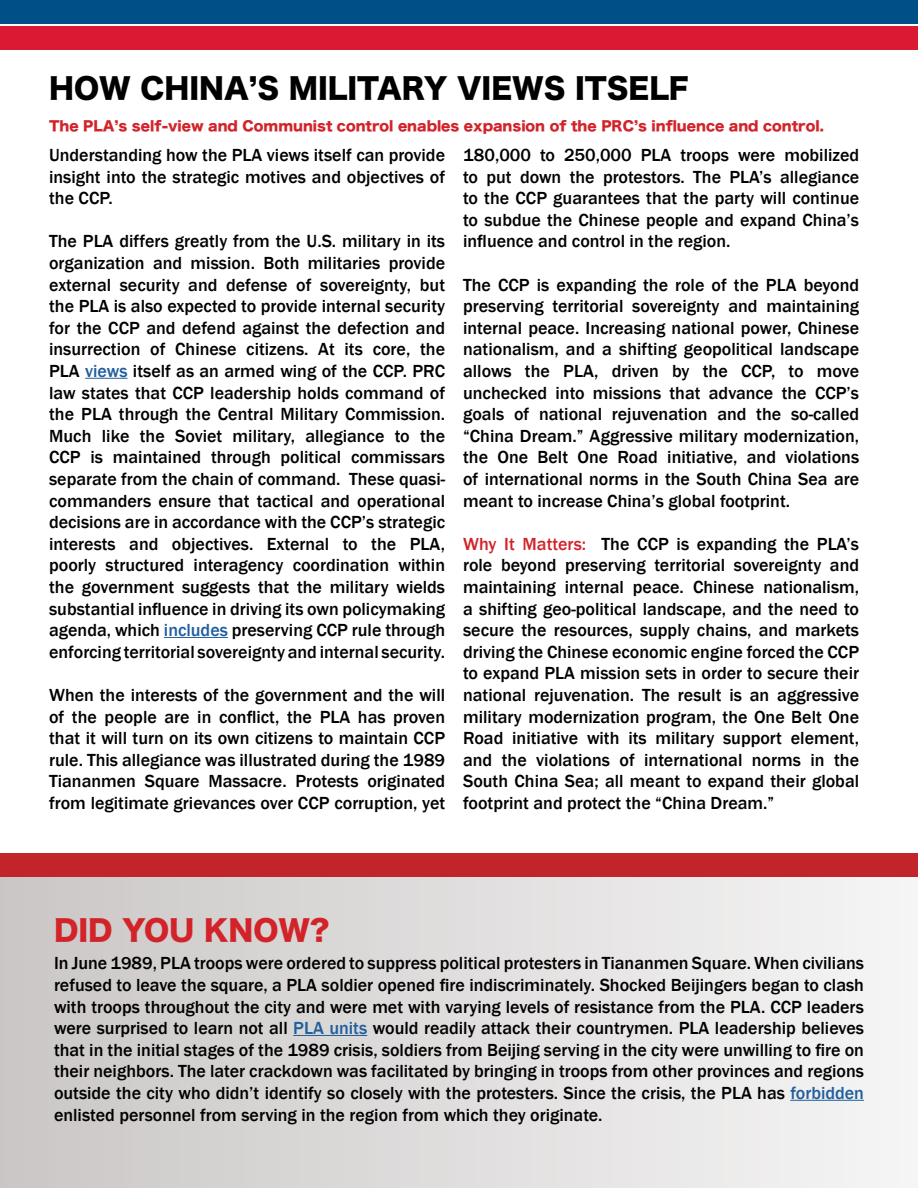
<style>
.page{position:relative;width:918px;height:1188px;background:#fff}
.page>*{position:absolute;margin:0;border:0;box-sizing:border-box;transform-origin:0 0}
.t1{font:28.5px "Hira Kaku Std N W8";color:#000}
.t2{font:28.5px "Hira Kaku Std N W8";color:#d2232a}
.t3{font:500 18px/21.6px "Franklin Gothic";color:#000;text-align:justify}
.t4{font:13.5px "Hira Kaku Std N W8";color:#d2232a}
.s1{color:#215e9e}
.s2{color:#d2232a}
</style>
<div class="page">
<div style="left:0;top:876px;width:918px;height:312px;background:linear-gradient(to right,#cac6c6,#f6f5f5)"></div>
<div style="left:0;top:0;width:918px;height:23px;background:#004f87"></div>
<div style="left:0;top:26px;width:918px;height:24px;background:#da1a32"></div>
<hr style="left:85px;top:378px;width:43px;height:1px;background:#215e9e">
<hr style="left:164px;top:637px;width:64px;height:1px;background:#215e9e">
<hr style="left:293px;top:1035px;width:74px;height:1px;background:#215e9e">
<hr style="left:790px;top:1100px;width:74px;height:1px;background:#215e9e">
<div style="left:0;top:853px;width:918px;height:23px;background:#c2242c"></div>
<h1 class="t1" style="left:49px;top:72px;width:641px">HOW CHINA’S MILITARY VIEWS ITSELF</h1>
<p class="t4" style="left:49px;top:118px;width:776px">The PLA’s self-view and Communist control enables expansion of the PRC’s influence and control.</p>
<p class="t3" style="left:49px;top:144px;width:397px">Understanding how the PLA views itself can provide insight into the strategic motives and objectives of the CCP.</p>
<p class="t3" style="left:49px;top:231px;width:398px">The PLA differs greatly from the U.S. military in its organization and mission. Both militaries provide external security and defense of sovereignty, but the PLA is also expected to provide internal security for the CCP and defend against the defection and insurrection of Chinese citizens. At its core, the PLA <span class="s1">views</span> itself as an armed wing of the CCP. PRC law states that CCP leadership holds command of the PLA through the Central Military Commission.<br>Much like the Soviet military, allegiance to the CCP is maintained through political commissars separate from the chain of command. These quasi&shy;commanders ensure that tactical and operational decisions are in accordance with the CCP’s strategic interests and objectives. External to the PLA, poorly structured interagency coordination within the government suggests that the military wields substantial influence in driving its own policymaking agenda, which <span class="s1">includes</span> preserving CCP rule through enforcing territorial sovereignty and internal security.</p>
<p class="t3" style="left:49px;top:684px;width:398px">When the interests of the government and the will of the people are in conflict, the PLA has proven that it will turn on its own citizens to maintain CCP rule. This allegiance was illustrated during the 1989<br>Tiananmen Square Massacre. Protests originated from legitimate grievances over CCP corruption, yet</p>
<p class="t3" style="left:463px;top:144px;width:398px">180,000 to 250,000 PLA troops were mobilized to put down the protestors. The PLA’s allegiance to the CCP guarantees that the party will continue to subdue the Chinese people and expand China’s influence and control in the region.</p>
<p class="t3" style="left:463px;top:274px;width:398px">The CCP is expanding the role of the PLA beyond preserving territorial sovereignty and maintaining internal peace. Increasing national power, Chinese nationalism, and a shifting geopolitical landscape allows the PLA, driven by the CCP, to move unchecked into missions that advance the CCP’s goals of national rejuvenation and the so-called “China Dream.” Aggressive military modernization, the One Belt One Road initiative, and violations of international norms in the South China Sea are meant to increase China’s global footprint.</p>
<p class="t3" style="left:463px;top:533px;width:398px"><span class="s2">Why It Matters:</span> The CCP is expanding the PLA’s role beyond preserving territorial sovereignty and maintaining internal peace. Chinese nationalism, a shifting geo-political landscape, and the need to secure the resources, supply chains, and markets driving the Chinese economic engine forced the CCP to expand PLA mission sets in order to secure their national rejuvenation. The result is an aggressive military modernization program, the One Belt One Road initiative with its military support element, and the violations of international norms in the South China Sea; all meant to expand their global footprint and protect the “China Dream.”</p>
<h1 class="t2" style="left:54px;top:914px;width:277px">DID YOU KNOW?</h1>
<p class="t3" style="left:54px;top:953px;width:812px">In June 1989, PLA troops were ordered to suppress political protesters in Tiananmen Square. When civilians refused to leave the square, a PLA soldier opened fire indiscriminately. Shocked Beijingers began to clash with troops throughout the city and were met with varying levels of resistance from the PLA. CCP leaders were surprised to learn not all <span class="s1">PLA units</span> would readily attack their countrymen. PLA leadership believes that in the initial stages of the 1989 crisis, soldiers from Beijing serving in the city were unwilling to fire on their neighbors. The later crackdown was facilitated by bringing in troops from other provinces and regions outside the city who didn’t identify so closely with the protesters. Since the crisis, the PLA has <span class="s1">forbidden </span>enlisted personnel from serving in the region from which they originate.</p>
</div>
